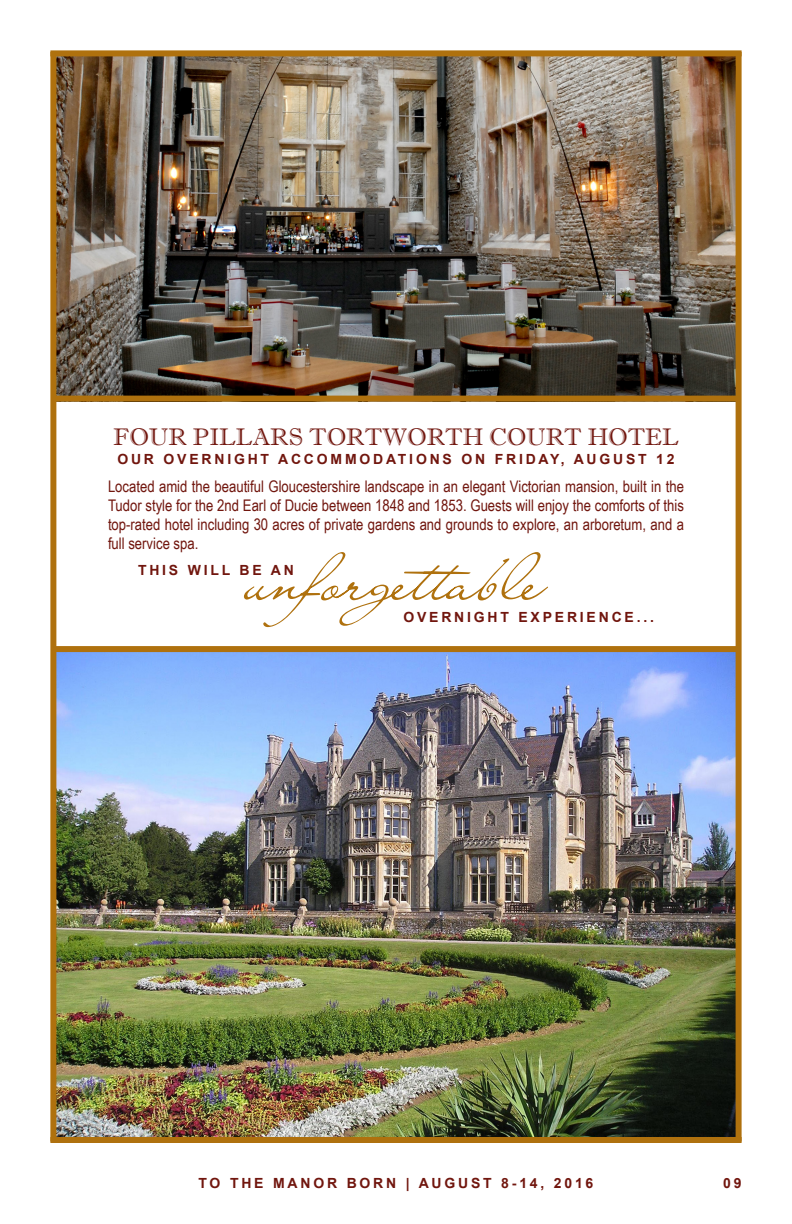
<style>
.page{position:relative;width:792px;height:1224px;background:#fff}
.page>*{position:absolute;margin:0;border:0;box-sizing:border-box;transform-origin:0 0}
.t1{font:24px "Imprint MT Shadow";color:#71160e}
.t2{font:16px/19.2px "Arial Narrow";color:#71160e;text-align:justify}
.t3{font:700 14px "Arial";letter-spacing:.2em;color:#71160e}
</style>
<div class="page">
<img style="left:56px;top:652px;width:680px;height:485px">
<img style="left:56px;top:56px;width:680px;height:340px">
<div style="left:50px;top:1137px;width:692px;height:6px;background:#af710e"></div>
<div style="left:50px;top:50px;width:692px;height:6px;background:#af710e"></div>
<div style="left:50px;top:52px;width:6px;height:1090px;background:#af710e"></div>
<div style="left:736px;top:52px;width:6px;height:1090px;background:#af710e"></div>
<div style="left:54px;top:646px;width:684px;height:6px;background:#af710e"></div>
<div style="left:54px;top:396px;width:684px;height:6px;background:#af710e"></div>
<svg style="left:244px;top:552px;width:304px;height:75px"></svg>
<p class="t1" style="left:113px;top:422px;width:567px">FOUR PILLARS TORTWORTH COURT HOTEL</p>
<p class="t3" style="left:117px;top:449px;width:559px">OUR OVERNIGHT ACCOMMODATIONS ON FRIDAY, AUGUST 12</p>
<p class="t2" style="left:108px;top:476px;width:577px">Located amid the beautiful Gloucestershire landscape in an elegant Victorian mansion, built in the Tudor style for the 2nd Earl of Ducie between 1848 and 1853. Guests will enjoy the comforts of this top-rated hotel including 30 acres of private gardens and grounds to explore, an arboretum, and a full service spa.</p>
<p class="t3" style="left:138px;top:561px;width:157px">THIS WILL BE AN</p>
<p class="t3" style="left:403px;top:608px;width:252px">OVERNIGHT EXPERIENCE...</p>
<p class="t3" style="left:199px;top:1174px;width:396px">TO THE MANOR BORN | AUGUST 8-14, 2016</p>
<p class="t3" style="left:723px;top:1174px;width:20px">09</p>
</div>
